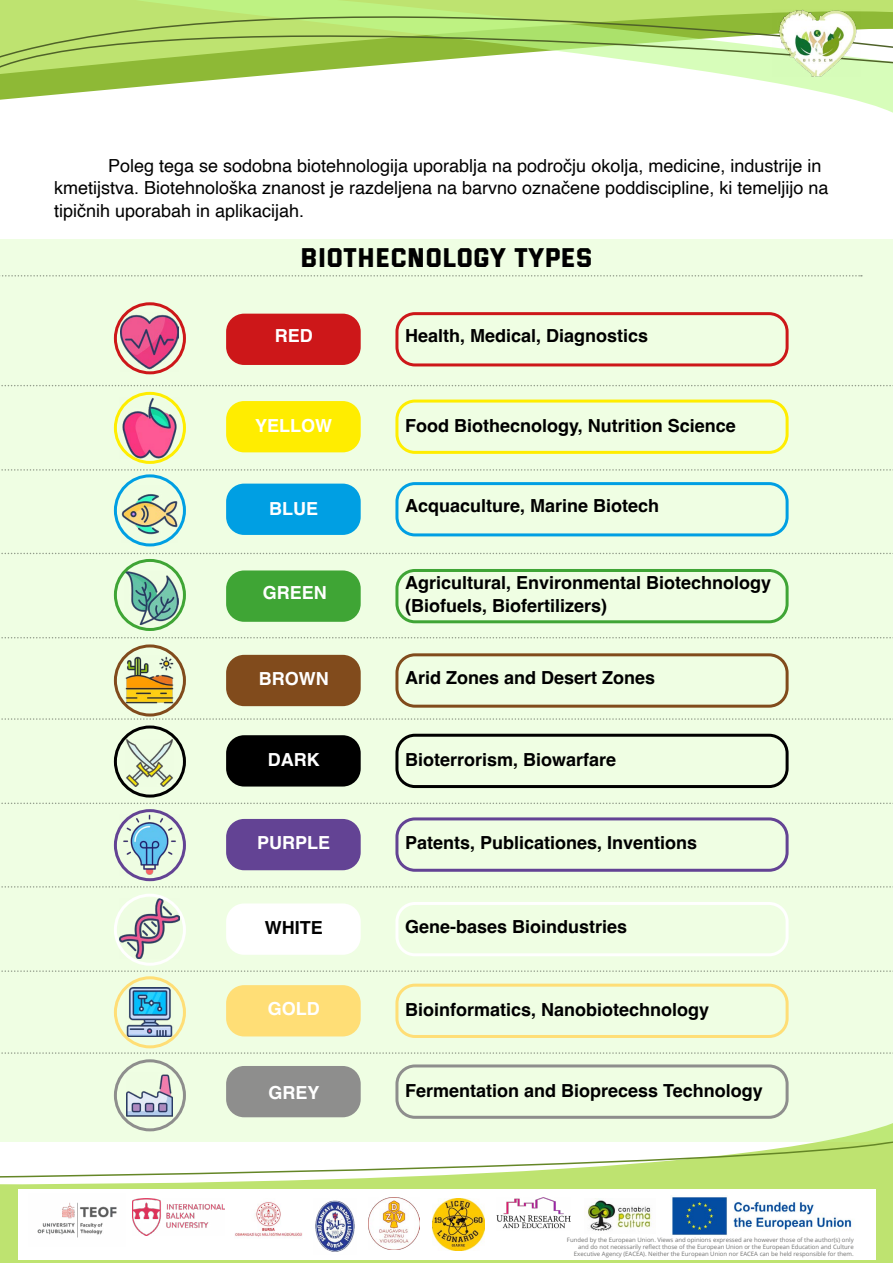
<style>
.page{position:relative;width:893px;height:1263px;background:#fff}
.page>*{position:absolute;margin:0;border:0;box-sizing:border-box;transform-origin:0 0}
.t1{font:27px "Versa Versa";color:#000}
.t2{font:700 18px/22.5px "Helvetica";color:#000}
.t3{font:18px/22.5px "Helvetica";color:#000}
.t4{font:700 18px "Helvetica";color:#fff}
.t5{font:6px/7.2px "Open Sans";color:#727271;text-align:right}
</style>
<div class="page">
<svg style="left:70px;top:74px;width:823px;height:39px"></svg>
<svg style="left:0;top:0;width:893px;height:73px;background:#b7db77"></svg>
<img style="left:772px;top:9px;width:88px;height:68px">
<svg style="left:0;top:1178px;width:893px;height:85px;background:#c4e57e"></svg>
<div style="left:19px;top:1189px;width:857px;height:71px;background:#fff"></div>
<svg style="left:0;top:1142px;width:893px;height:36px"></svg>
<img style="left:37px;top:1202px;width:80px;height:36px">
<img style="left:133px;top:1199px;width:91px;height:36px">
<img style="left:235px;top:1201px;width:68px;height:36px">
<img style="left:315px;top:1200px;width:40px;height:52px">
<img style="left:368px;top:1198px;width:52px;height:51px">
<img style="left:433px;top:1199px;width:51px;height:51px">
<img style="left:496px;top:1197px;width:75px;height:32px">
<img style="left:585px;top:1198px;width:66px;height:33px">
<img style="left:672px;top:1197px;width:180px;height:38px">
<div style="left:0;top:239px;width:893px;height:903px;background:#effee3"></div>
<div style="left:226px;top:314px;width:135px;height:51px;background:#cd1719;border-radius:18px"></div>
<div style="left:226px;top:401px;width:135px;height:51px;background:#ffed00;border-radius:18px"></div>
<div style="left:226px;top:484px;width:135px;height:51px;background:#009fe3;border-radius:18px"></div>
<div style="left:226px;top:570px;width:135px;height:52px;background:#3fa535;border-radius:18px"></div>
<div style="left:226px;top:655px;width:135px;height:51px;background:#814b1c;border-radius:18px"></div>
<div style="left:226px;top:735px;width:135px;height:51px;background:#000;border-radius:18px"></div>
<div style="left:226px;top:819px;width:135px;height:51px;background:#634394;border-radius:18px"></div>
<div style="left:226px;top:903px;width:135px;height:52px;background:#fff;border-radius:18px"></div>
<div style="left:226px;top:985px;width:135px;height:51px;background:#ffde76;border-radius:18px"></div>
<div style="left:226px;top:1066px;width:135px;height:51px;background:#8e8e8d;border-radius:18px"></div>
<img style="left:121px;top:486px;width:57px;height:57px">
<img style="left:119px;top:815px;width:61px;height:60px">
<img style="left:125px;top:987px;width:49px;height:49px">
<img style="left:125px;top:655px;width:49px;height:50px">
<img style="left:126px;top:739px;width:47px;height:48px">
<img style="left:126px;top:1072px;width:47px;height:47px">
<img style="left:119px;top:398px;width:61px;height:60px">
<img style="left:120px;top:313px;width:59px;height:58px">
<img style="left:125px;top:571px;width:53px;height:54px">
<img style="left:119px;top:898px;width:61px;height:60px">
<svg style="left:1px;top:469px;width:892px;height:2px"></svg>
<svg style="left:1px;top:802px;width:892px;height:2px"></svg>
<svg style="left:1px;top:637px;width:892px;height:1px"></svg>
<svg style="left:1px;top:970px;width:892px;height:2px"></svg>
<svg style="left:1px;top:1052px;width:892px;height:2px"></svg>
<svg style="left:1px;top:385px;width:892px;height:1px"></svg>
<svg style="left:0;top:275px;width:862px;height:2px"></svg>
<svg style="left:1px;top:718px;width:892px;height:2px"></svg>
<svg style="left:1px;top:553px;width:892px;height:1px"></svg>
<svg style="left:1px;top:886px;width:892px;height:2px"></svg>
<div style="left:114px;top:302px;width:72px;height:72px;border:3px solid #cd1719;border-radius:50%"></div>
<div style="left:114px;top:644px;width:72px;height:72px;border:3px solid #814b1c;border-radius:50%"></div>
<div style="left:114px;top:392px;width:72px;height:72px;border:3px solid #ffed00;border-radius:50%"></div>
<div style="left:114px;top:725px;width:72px;height:72px;border:3px solid #000;border-radius:50%"></div>
<div style="left:114px;top:474px;width:72px;height:72px;border:3px solid #009fe3;border-radius:50%"></div>
<div style="left:114px;top:809px;width:72px;height:72px;border:3px solid #634394;border-radius:50%"></div>
<div style="left:114px;top:559px;width:72px;height:72px;border:3px solid #3fa535;border-radius:50%"></div>
<div style="left:114px;top:894px;width:72px;height:72px;border:3px solid #fff;border-radius:50%"></div>
<div style="left:114px;top:976px;width:72px;height:72px;border:3px solid #ffde76;border-radius:50%"></div>
<div style="left:114px;top:1059px;width:72px;height:72px;border:3px solid #8e8e8d;border-radius:50%"></div>
<div style="left:395px;top:312px;width:394px;height:54px;border:3px solid #cd1719;border-radius:18px"></div>
<div style="left:395px;top:400px;width:394px;height:54px;border:3px solid #ffed00;border-radius:18px"></div>
<div style="left:395px;top:482px;width:394px;height:54px;border:3px solid #009fe3;border-radius:18px"></div>
<div style="left:395px;top:569px;width:394px;height:54px;border:3px solid #3fa535;border-radius:18px"></div>
<div style="left:395px;top:653px;width:394px;height:55px;border:3px solid #814b1c;border-radius:18px"></div>
<div style="left:395px;top:734px;width:394px;height:54px;border:3px solid #000;border-radius:18px"></div>
<div style="left:395px;top:817px;width:394px;height:55px;border:3px solid #634394;border-radius:18px"></div>
<div style="left:395px;top:902px;width:394px;height:54px;border:3px solid #fff;border-radius:18px"></div>
<div style="left:395px;top:984px;width:394px;height:54px;border:3px solid #ffde76;border-radius:18px"></div>
<div style="left:395px;top:1064px;width:394px;height:55px;border:3px solid #8e8e8d;border-radius:18px"></div>
<p class="t3" style="left:54px;top:155px;width:776px;text-indent:54px">Poleg tega se sodobna biotehnologija uporablja na področju okolja, medicine, industrije in kmetijstva. Biotehnološka znanost je razdeljena na barvno označene poddiscipline, ki temeljijo na tipičnih uporabah in aplikacijah.</p>
<h1 class="t1" style="left:300px;top:242px;width:294px">BIOTHECNOLOGY TYPES</h1>
<p class="t4" style="left:275px;top:325px;width:39px">RED</p>
<p class="t2" style="left:405px;top:327px;width:245px">Health, Medical, Diagnostics</p>
<p class="t4" style="left:255px;top:415px;width:79px">YELLOW</p>
<p class="t2" style="left:405px;top:416px;width:332px">Food Biothecnology, Nutrition Science</p>
<p class="t4" style="left:269px;top:497px;width:50px">BLUE</p>
<p class="t2" style="left:405px;top:497px;width:256px">Acquaculture, Marine Biotech</p>
<p class="t4" style="left:263px;top:582px;width:66px">GREEN</p>
<p class="t2" style="left:405px;top:574px;width:368px">Agricultural, Environmental Biotechnology (Biofuels, Biofertilizers)</p>
<p class="t4" style="left:259px;top:667px;width:71px">BROWN</p>
<p class="t2" style="left:405px;top:668px;width:252px">Arid Zones and Desert Zones</p>
<p class="t4" style="left:268px;top:748px;width:53px">DARK</p>
<p class="t2" style="left:405px;top:750px;width:213px">Bioterrorism, Biowarfare</p>
<p class="t4" style="left:257px;top:831px;width:75px">PURPLE</p>
<p class="t2" style="left:405px;top:833px;width:294px">Patents, Publicationes, Inventions</p>
<p class="t2" style="left:265px;top:918px;width:59px">WHITE</p>
<p class="t2" style="left:405px;top:917px;width:224px">Gene-bases Bioindustries</p>
<p class="t4" style="left:268px;top:997px;width:54px">GOLD</p>
<p class="t2" style="left:405px;top:1001px;width:306px">Bioinformatics, Nanobiotechnology</p>
<p class="t4" style="left:268px;top:1082px;width:53px">GREY</p>
<p class="t2" style="left:405px;top:1081px;width:359px">Fermentation and Bioprecess Technology</p>
<p class="t5" style="left:567px;top:1236px;width:288px">Funded by the European Union. Views and opinions expressed are however those of the author(s) only and do not necessarily reflect those of the European Union or the European Education and Culture<br>Executive Agency (EACEA). Neither the European Union nor EACEA can be held responsible for them.</p>
</div>
